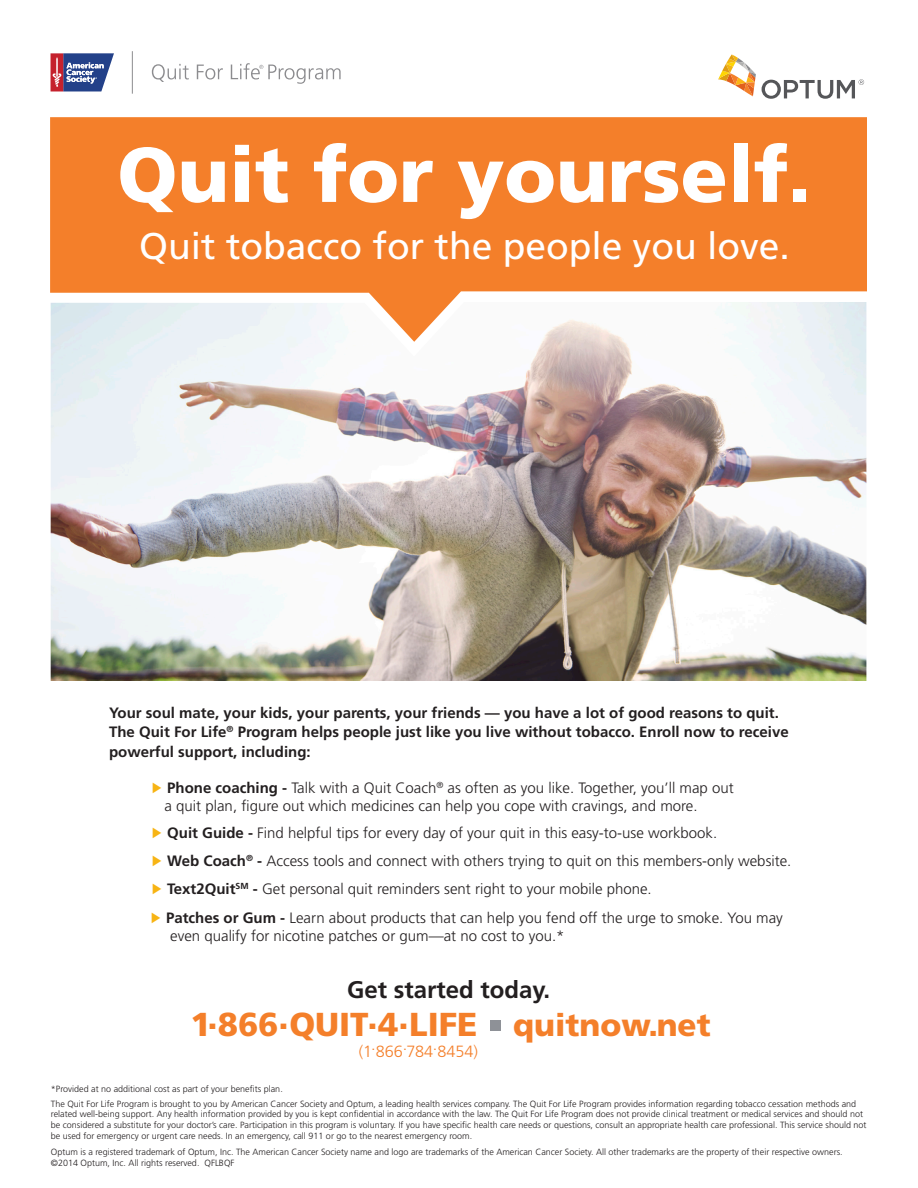
<style>
.page{position:relative;width:918px;height:1188px;background:#fff}
.page>*{position:absolute;margin:0;border:0;box-sizing:border-box;transform-origin:0 0}
.t1{font:900 77.4px "Frutiger";color:#fff}
.t2{font:37.2px "Frutiger LT Std";color:#fff}
.t3{font:900 33.15px "Frutiger";color:#f47f2a}
.t4{font:700 24px "Frutiger LT Std";color:#231f20}
.t5{font:300 16.2px "Frutiger LT Std";color:#f47f2a}
.t6{font:300 15px/18px "Frutiger LT Std";color:#231f20}
.t7{font:700 15px/19.5px "Frutiger LT Std";color:#231f20}
.t8{font:300 9px/10.8px "Frutiger";color:#231f20}
.s1{font-family:"Arial";font-weight:700;color:#f7b414}
.s2{font-weight:700}
.s3{font-size:31.35px}
</style>
<div class="page">
<img style="left:51px;top:342px;width:815px;height:339px">
<svg style="left:50px;top:117px;width:817px;height:225px;background:#f39855"></svg>
<svg style="left:152px;top:64px;width:37px;height:18px"></svg>
<svg style="left:197px;top:65px;width:26px;height:14px"></svg>
<hr style="left:132px;top:51px;width:1px;height:43px;background:#8c8c8f">
<svg style="left:231px;top:63px;width:110px;height:21px"></svg>
<svg style="left:51px;top:53px;width:63px;height:38px"></svg>
<div style="left:490px;top:1020px;width:11px;height:11px;background:#8e9197"></div>
<svg style="left:718px;top:54px;width:38px;height:42px"></svg>
<svg style="left:762px;top:79px;width:102px;height:20px"></svg>
<p class="t1" style="left:117px;top:128px;width:696px">Quit for yourself.</p>
<p class="t2" style="left:139px;top:224px;width:652px">Quit tobacco for the people you love.</p>
<p class="t7" style="left:109px;top:703px;width:681px">Your soul mate, your kids, your parents, your friends — you have a lot of good reasons to quit.<br>The Quit For Life<sup>®</sup> Program helps people just like you live without tobacco. Enroll now to receive powerful support, including:</p>
<p class="t6" style="left:165px;top:779px;width:571px;text-indent:-14px"><span class="s1">►</span> <span class="s2">Phone coaching -</span> Talk with a Quit Coach<sup>®</sup> as often as you like. Together, you’ll map out a quit plan, figure out which medicines can help you cope with cravings, and more.</p>
<p class="t6" style="left:151px;top:824px;width:568px"><span class="s1">►</span> <span class="s2">Quit Guide -</span> Find helpful tips for every day of your quit in this easy-to-use workbook.</p>
<p class="t6" style="left:151px;top:852px;width:642px"><span class="s1">►</span> <span class="s2">Web Coach</span><sup>®</sup> <span class="s2">-</span> Access tools and connect with others trying to quit on this members-only website.</p>
<p class="t6" style="left:151px;top:880px;width:502px"><span class="s1">►</span> <span class="s2">Text2Quit</span><sup>SM</sup> <span class="s2">-</span> Get personal quit reminders sent right to your mobile phone.</p>
<p class="t6" style="left:170px;top:909px;width:614px;text-indent:-20px"><span class="s1">►</span> <span class="s2">Patches or Gum -</span> Learn about products that can help you fend off the urge to smoke. You may even qualify for nicotine patches or gum—at no cost to you.*</p>
<p class="t4" style="left:347px;top:976px;width:205px">Get started today.</p>
<p class="t3" style="left:191px;top:1005px;width:522px">1.866.QUIT.4.LIFE <span class="s3">quitnow.net</span></p>
<p class="t5" style="left:359px;top:1042px;width:121px">(1 866 784 8454)</p>
<p class="t5" style="left:371px;top:1035px;width:6px">.</p>
<p class="t5" style="left:403px;top:1035px;width:6px">.</p>
<p class="t5" style="left:433px;top:1035px;width:6px">.</p>
<p class="t8" style="left:51px;top:1084px;width:233px">*Provided at no additional cost as part of your benefits plan.</p>
<p class="t8" style="left:51px;top:1098px;width:817px">The Quit For Life Program is brought to you by American Cancer Society and Optum, a leading health services company. The Quit For Life Program provides information regarding tobacco cessation methods and related well-being support. Any health information provided by you is kept confidential in accordance with the law. The Quit For Life Program does not provide clinical treatment or medical services and should not be considered a substitute for your doctor’s care. Participation in this program is voluntary. If you have specific health care needs or questions, consult an appropriate health care professional. This service should not be used for emergency or urgent care needs. In an emergency, call 911 or go to the nearest emergency room.</p>
<p class="t8" style="left:51px;top:1147px;width:793px">Optum is a registered trademark of Optum, Inc. The American Cancer Society name and logo are trademarks of the American Cancer Society. All other trademarks are the property of their respective owners.</p>
<p class="t8" style="left:51px;top:1157px;width:185px">©2014 Optum, Inc. All rights reserved. QFLBQF</p>
</div>
